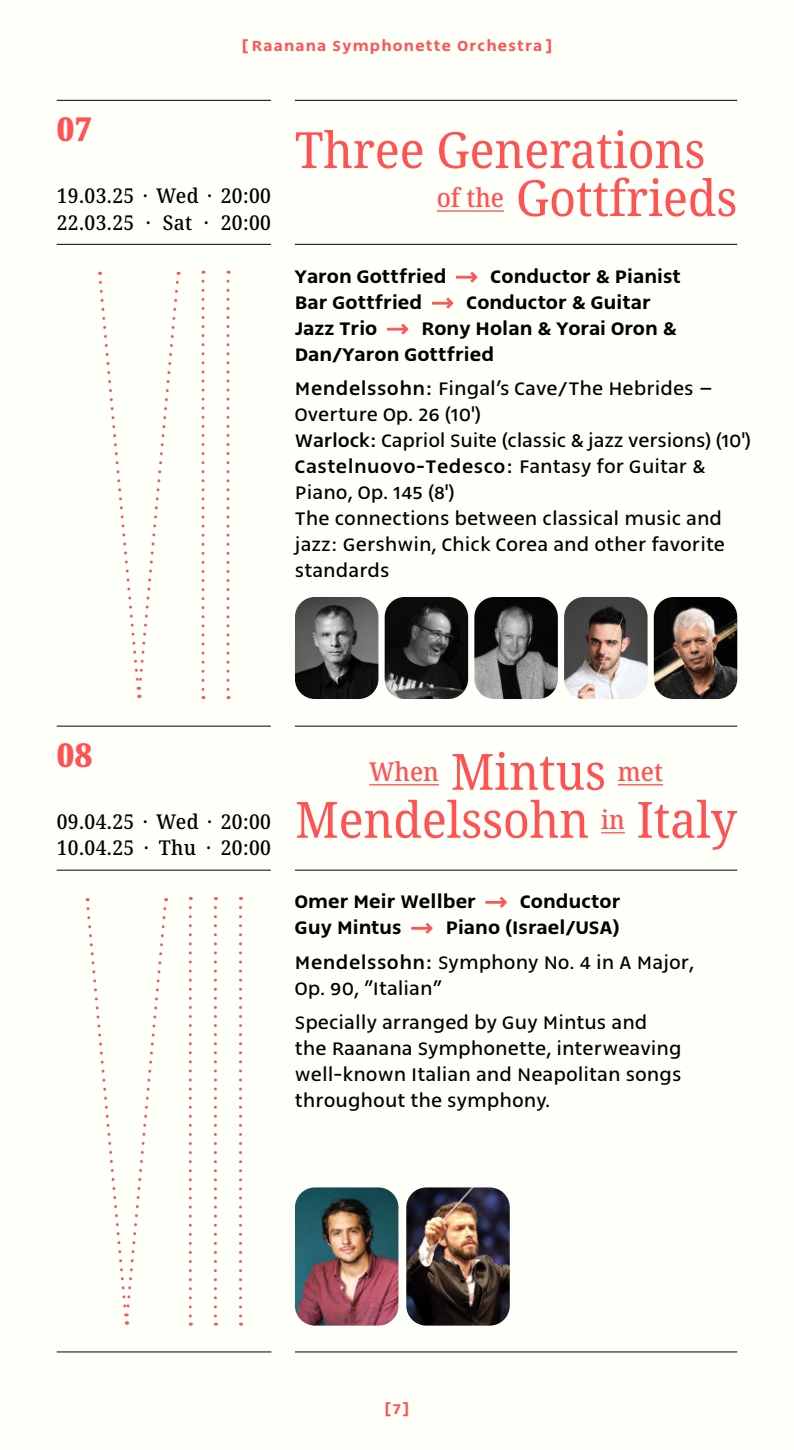
<style>
.page{position:relative;width:794px;height:1450px;background:#fffff9}
.page>*{position:absolute;margin:0;border:0;box-sizing:border-box;transform-origin:0 0}
.t1{font:semi-condensed 50px/48px "Noto Serif Hebrew";color:#ff5252}
.t2{font:900 semi-condensed 33px "Noto Serif Hebrew";color:#ff5252}
.t3{font:500 semi-condensed 26px "Noto Serif Hebrew";color:#ff5252}
.t4{font:22.4px/26px "Narkiss Block TRIAL";color:#000}
.t5{font:600 22.4px/26px "Narkiss Block TRIAL";letter-spacing:.005em;color:#000}
.t6{font:20.4px/26.6px "Noto Serif Hebrew";letter-spacing:.02em;color:#000}
.t7{font:600 18px "Narkiss Block TRIAL";letter-spacing:.07em;color:#ff5252}
.s1{font-family:"Aktiv Grotesk";font-weight:400;color:#ff5252}
.s2{font-weight:500}
.s3{font-weight:400;font-size:50px}
</style>
<div class="page">
<hr style="left:57px;top:100px;width:214px;height:1px;background:#000">
<hr style="left:57px;top:726px;width:214px;height:1px;background:#000">
<hr style="left:295px;top:100px;width:442px;height:1px;background:#000">
<hr style="left:295px;top:244px;width:442px;height:1px;background:#000">
<hr style="left:295px;top:1352px;width:442px;height:1px;background:#000">
<hr style="left:57px;top:244px;width:214px;height:1px;background:#000">
<hr style="left:57px;top:870px;width:214px;height:1px;background:#000">
<hr style="left:57px;top:1352px;width:214px;height:1px;background:#000">
<hr style="left:295px;top:726px;width:442px;height:1px;background:#000">
<hr style="left:295px;top:870px;width:442px;height:1px;background:#000">
<hr style="left:437px;top:210px;width:67px;height:2px;background:#ff5252">
<img style="left:295px;top:597px;width:83px;height:102px">
<img style="left:385px;top:597px;width:83px;height:102px">
<img style="left:564px;top:597px;width:83px;height:102px">
<img style="left:654px;top:597px;width:83px;height:102px">
<img style="left:474px;top:597px;width:84px;height:102px">
<svg style="left:98px;top:272px;width:82px;height:426px"></svg>
<svg style="left:226px;top:281px;width:3px;height:418px"></svg>
<svg style="left:201px;top:281px;width:3px;height:418px"></svg>
<svg style="left:85px;top:898px;width:83px;height:426px"></svg>
<svg style="left:239px;top:908px;width:3px;height:418px"></svg>
<svg style="left:214px;top:908px;width:3px;height:418px"></svg>
<svg style="left:189px;top:908px;width:3px;height:418px"></svg>
<hr style="left:369px;top:784px;width:70px;height:1px;background:#ff5252">
<hr style="left:618px;top:784px;width:45px;height:1px;background:#ff5252">
<svg style="left:601px;top:832px;width:24px;height:1px"></svg>
<img style="left:295px;top:1187px;width:103px;height:139px">
<img style="left:406px;top:1187px;width:104px;height:139px">
<p class="t7" style="left:242px;top:38px;width:312px">[ Raanana Symphonette Orchestra ]</p>
<h2 class="t2" style="left:57px;top:115px;width:37px">07</h2>
<p class="t6" style="left:57px;top:183px;width:216px">19.03.25 · Wed · 20:00<br>22.03.25 · Sat · 20:00</p>
<h1 class="t1" style="left:437px;top:131px;width:302px;text-indent:-142px">Three Generations <sup>of</sup> <sup>the</sup> Gottfrieds</h1>
<p class="t5" style="left:295px;top:264px;width:387px">Yaron Gottfried <span class="s1">→</span> Conductor &amp; Pianist<br>Bar Gottfried <span class="s1">→</span> Conductor &amp; Guitar<br>Jazz Trio <span class="s1">→</span> Rony Holan &amp; Yorai Oron &amp;<br>Dan/Yaron Gottfried</p>
<p class="t4" style="left:295px;top:377px;width:457px"><span class="s2">Mendelssohn:</span> Fingal’s Cave/The Hebrides – Overture Op. 26 (10')<br><span class="s2">Warlock:</span> Capriol Suite (classic &amp; jazz versions) (10')<br><span class="s2">Castelnuovo-Tedesco:</span> Fantasy for Guitar &amp; Piano, Op. 145 (8')<br>The connections between classical music and jazz: Gershwin, Chick Corea and other favorite standards</p>
<h2 class="t2" style="left:57px;top:741px;width:37px">08</h2>
<p class="t6" style="left:57px;top:809px;width:216px">09.04.25 · Wed · 20:00<br>10.04.25 · Thu · 20:00</p>
<p class="t3" style="left:369px;top:761px;width:295px">When <span class="s3">Mintus</span> met</p>
<h1 class="t1" style="left:295px;top:801px;width:443px">Mendelssohn <sup>in</sup> Italy</h1>
<p class="t5" style="left:295px;top:889px;width:327px">Omer Meir Wellber <span class="s1">→</span> Conductor<br>Guy Mintus <span class="s1">→</span> Piano (Israel/USA)</p>
<p class="t4" style="left:295px;top:950px;width:401px"><span class="s2">Mendelssohn:</span> Symphony No. 4 in A Major,<br>Op. 90, ”Italian”</p>
<p class="t4" style="left:295px;top:1011px;width:388px">Specially arranged by Guy Mintus and the Raanana Symphonette, interweaving well-known Italian and Neapolitan songs throughout the symphony.</p>
<p class="t7" style="left:385px;top:1401px;width:26px">[7]</p>
</div>
